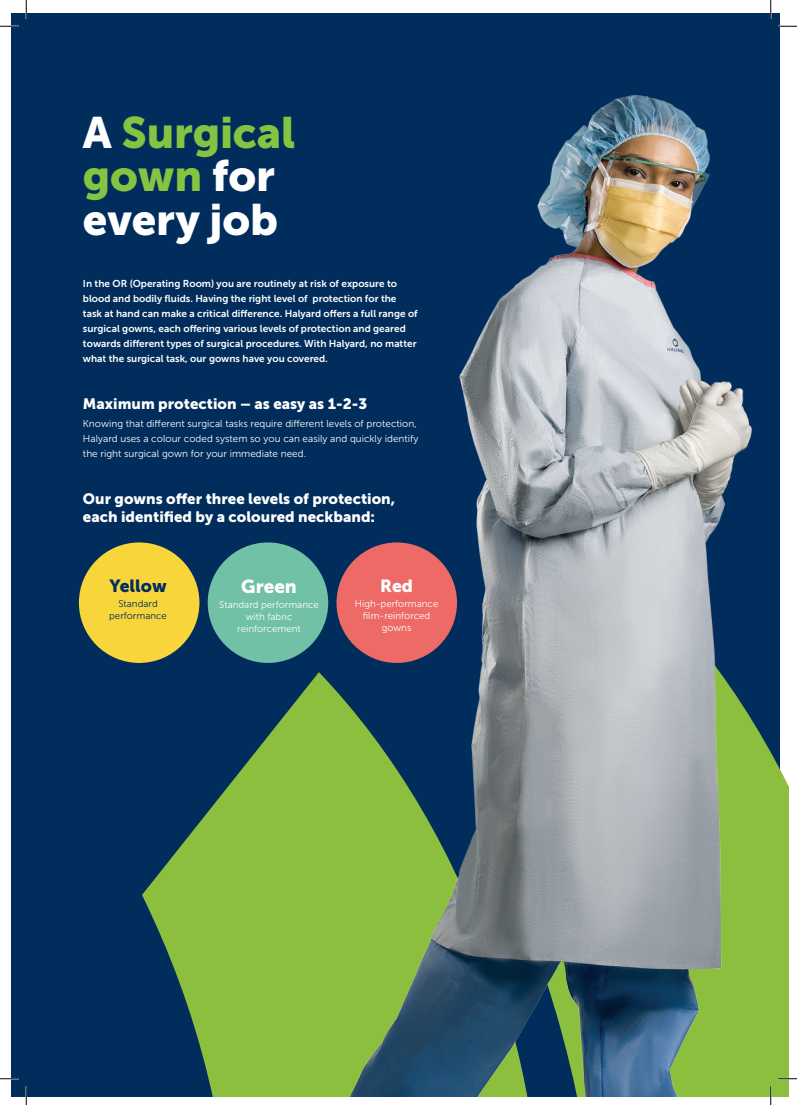
<style>
.page{position:relative;width:797px;height:1105px;background:#fff}
.page>*{position:absolute;margin:0;border:0;box-sizing:border-box;transform-origin:0 0}
.heading{font:43.75px/43.8px "Museo Sans 900";letter-spacing:-.005em;color:#fff}
.internal_sub_heading{font:18.75px "Museo Sans 900";color:#fff}
.internal_sub_heading-2{font:17.5px "Museo Sans 900";color:#002d5c}
.internal_sub_heading-3{font:17.5px "Museo Sans 900";color:#fff}
.internal_sub_heading-4{font:15px/18px "Museo Sans 900";color:#fff}
.Body{font:10px/15px "Museo Sans 700";color:#fff}
.Body-2{font:10px/15px "Museo Sans 300";color:#fffef9}
.Body-3{font:9.75px/12.1px "Museo Sans 300";color:#fff;text-align:center}
.Body-4{font:9.75px/12.1px "Museo Sans 300";color:#002d5c;text-align:center}
.s1{color:#85c441}
</style>
<div class="page">
<div style="left:11px;top:13px;width:768px;height:1083px;background:#002d5c"></div>
<img style="left:103px;top:39px;width:685px;height:1057px">
<div style="left:79px;top:542px;width:120px;height:121px;background:#f9d53c;border-radius:50%"></div>
<div style="left:208px;top:542px;width:120px;height:121px;background:#70c1a5;border-radius:50%"></div>
<div style="left:336px;top:542px;width:121px;height:121px;background:#ed6a66;border-radius:50%"></div>
<svg style="left:0;top:25px;width:19px;height:2px"></svg>
<svg style="left:778px;top:25px;width:19px;height:2px"></svg>
<svg style="left:0;top:1078px;width:19px;height:1px"></svg>
<svg style="left:778px;top:1078px;width:19px;height:1px"></svg>
<svg style="left:25px;top:0;width:2px;height:19px"></svg>
<svg style="left:25px;top:1086px;width:2px;height:19px"></svg>
<svg style="left:770px;top:0;width:1px;height:19px"></svg>
<svg style="left:770px;top:1086px;width:1px;height:19px"></svg>
<p class="heading" style="left:83px;top:110px;width:214px">A <span class="s1">Surgical gown</span> for every job</p>
<p class="Body" style="left:83px;top:276px;width:336px">In the OR (Operating Room) you are routinely at risk of exposure to blood and bodily fluids. Having the right level of protection for the task at hand can make a critical difference. Halyard offers a full range of surgical gowns, each offering various levels of protection and geared towards different types of surgical procedures. With Halyard, no matter what the surgical task, our gowns have you covered.</p>
<p class="internal_sub_heading-4" style="left:83px;top:394px;width:286px">Maximum protection – as easy as 1-2-3</p>
<p class="Body-2" style="left:83px;top:416px;width:337px">Knowing that different surgical tasks require different levels of protection,<br>Halyard uses a colour coded system so you can easily and quickly identify the right surgical gown for your immediate need.</p>
<p class="internal_sub_heading-4" style="left:83px;top:490px;width:314px">Our gowns offer three levels of protection, each identified by a coloured neckband:</p>
<p class="internal_sub_heading-2" style="left:109px;top:576px;width:59px">Yellow</p>
<p class="Body-4" style="left:109px;top:597px;width:59px">Standard performance</p>
<p class="internal_sub_heading" style="left:241px;top:575px;width:57px">Green</p>
<p class="Body-3" style="left:219px;top:598px;width:101px">Standard performance with fabric reinforcement</p>
<p class="internal_sub_heading-3" style="left:380px;top:576px;width:34px">Red</p>
<p class="Body-3" style="left:355px;top:597px;width:85px">High-performance film-reinforced gowns</p>
</div>
